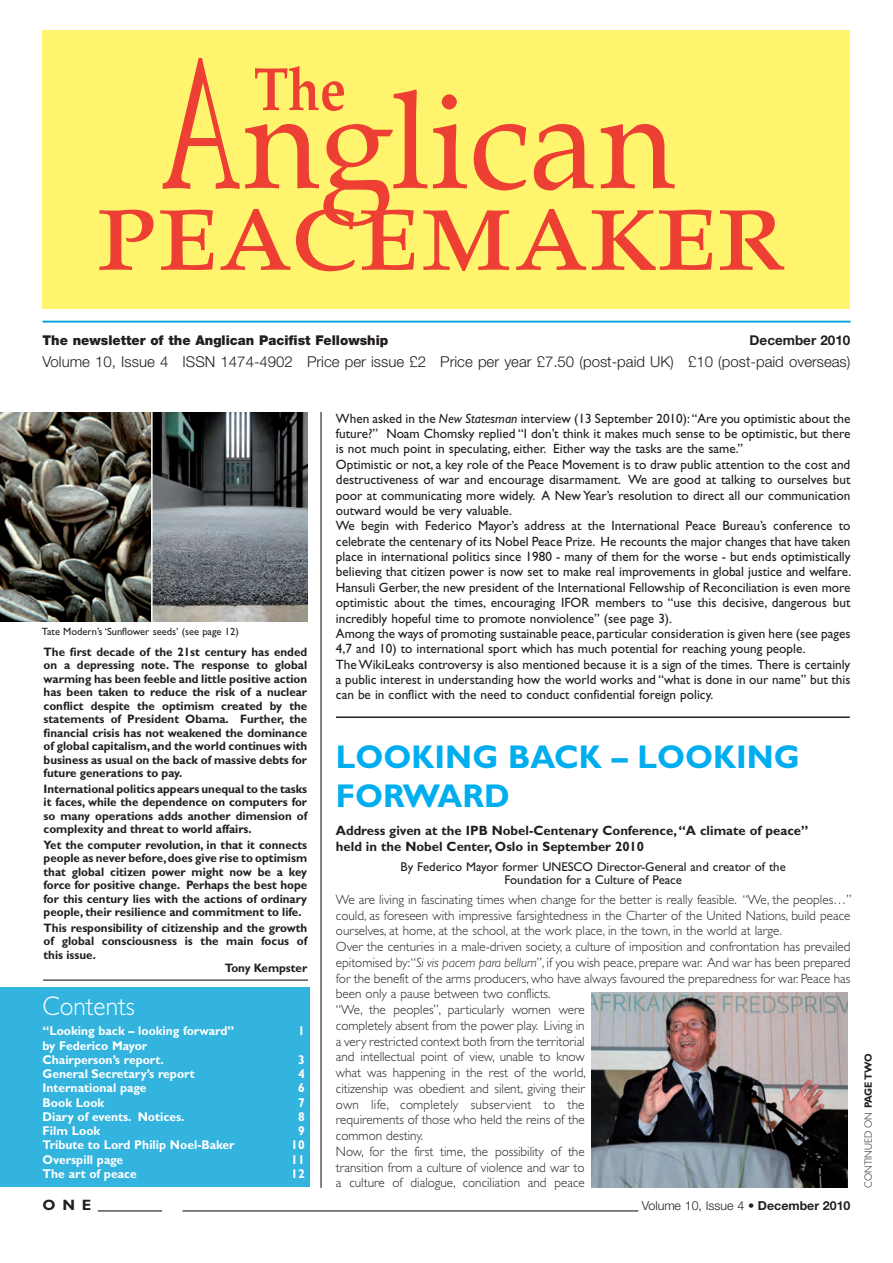
<style>
.page{position:relative;width:893px;height:1263px;background:#fff}
.page>*{position:absolute;margin:0;border:0;box-sizing:border-box;transform-origin:0 0}
.t1{font:700 33px/39px "Gill Sans";color:#00aeef}
.t2{font:300 27px "Gill Sans";color:#fff;scale:.94 1}
.t3{font:300 15px "Helvetica Neue";color:#231f20}
.t4{font:700 15px "Gill Sans";color:#231f20}
.t5{font:13.5px/15.5px "Gill Sans";color:#231f20}
.t6{font:300 13.5px/15.8px "Gill Sans";color:#231f20}
.t7{font:700 13.5px/15.8px "Gill Sans";color:#231f20}
.t8{font:900 13.5px "Helvetica Neue";color:#231f20}
.t9{font:700 13.5px "Helvetica Neue";color:#231f20}
.t10{font:700 12.75px/14.2px "Gill Sans";color:#fff;scale:.95 1}
.t11{font:12.75px/12.8px "Gill Sans";color:#231f20;text-align:center}
.t12{font:300 12.3px "Helvetica Neue";color:#231f20}
.t13{font:700 12.15px/13.5px "Gill Sans";color:#231f20;text-align:justify;scale:.95 1}
.t14{font:10.5px "Gill Sans";color:#231f20}
.t15{font:300 10.5px "Gill Sans";color:#231f20;scale:.94 1}
.s1{font-style:italic}
.s2{font-weight:700}
</style>
<div class="page">
<div style="left:0;top:988px;width:310px;height:199px;background:#32b4de"></div>
<hr style="left:43px;top:321px;width:807px;height:2px;background:#00a2d5">
<hr style="left:98px;top:1210px;width:64px;height:1px;background:#231f20">
<hr style="left:183px;top:1210px;width:455px;height:1px;background:#231f20">
<hr style="left:320px;top:412px;width:2px;height:776px;background:#231f20">
<hr style="left:43px;top:979px;width:265px;height:2px;background:#231f20">
<div style="left:43px;top:31px;width:807px;height:278px;background:#fff46d"></div>
<svg style="left:99px;top:210px;width:55px;height:60px"></svg>
<svg style="left:720px;top:210px;width:64px;height:60px"></svg>
<svg style="left:160px;top:58px;width:552px;height:213px"></svg>
<hr style="left:336px;top:716px;width:514px;height:2px;background:#231f20">
<img style="left:591px;top:993px;width:257px;height:194px">
<img style="left:0;top:412px;width:308px;height:210px">
<hr style="left:151px;top:404px;width:2px;height:219px;background:#fff">
<p class="t8" style="left:43px;top:332px;width:347px">The newsletter of the Anglican Pacifist Fellowship</p>
<p class="t9" style="left:750px;top:331px;width:102px">December 2010</p>
<p class="t3" style="left:43px;top:352px;width:809px">Volume 10, Issue 4 ISSN 1474-4902 Price per issue £2 Price per year £7.50 (post-paid UK) £10 (post-paid overseas)</p>
<p class="t14" style="left:42px;top:625px;width:198px">Tate Modern’s ‘Sunflower seeds’ (see page 12)</p>
<p class="t13" style="left:44px;top:645px;width:279px">The first decade of the 21st century has ended on a depressing note. The response to global warming has been feeble and little positive action has been taken to reduce the risk of a nuclear conflict despite the optimism created by the statements of President Obama. Further, the financial crisis has not weakened the dominance of global capitalism, and the world continues with business as usual on the back of massive debts for future generations to pay.</p>
<p class="t13" style="left:44px;top:782px;width:279px">International politics appears unequal to the tasks it faces, while the dependence on computers for so many operations adds another dimension of complexity and threat to world affairs.</p>
<p class="t13" style="left:44px;top:838px;width:279px">Yet the computer revolution, in that it connects people as never before, does give rise to optimism that global citizen power might now be a key force for positive change. Perhaps the best hope for this century lies with the actions of ordinary people, their resilience and commitment to life.</p>
<p class="t13" style="left:44px;top:921px;width:279px">This responsibility of citizenship and the growth</p>
<p class="t13" style="left:44px;top:934px;width:279px">of global consciousness is the main focus of</p>
<p class="t13" style="left:44px;top:948px;width:57px">this issue.</p>
<p class="t13" style="left:225px;top:961px;width:88px">Tony Kempster</p>
<h2 class="t2" style="left:43px;top:990px;width:100px">Contents</h2>
<p class="t10" style="left:43px;top:1024px;width:203px">“Looking back – looking forward”</p>
<p class="t10" style="left:298px;top:1024px;width:9px">1</p>
<p class="t10" style="left:43px;top:1038px;width:129px">by Federico Mayor<br>Chairperson’s report.</p>
<p class="t10" style="left:298px;top:1052px;width:9px">3</p>
<p class="t10" style="left:43px;top:1066px;width:162px">General Secretary’s report</p>
<p class="t10" style="left:298px;top:1066px;width:9px">4</p>
<p class="t10" style="left:43px;top:1081px;width:111px">International page</p>
<p class="t10" style="left:298px;top:1081px;width:9px">6</p>
<p class="t10" style="left:43px;top:1095px;width:67px">Book Look</p>
<p class="t10" style="left:298px;top:1095px;width:9px">7</p>
<p class="t10" style="left:43px;top:1109px;width:151px">Diary of events. Notices.</p>
<p class="t10" style="left:298px;top:1109px;width:9px">8</p>
<p class="t10" style="left:43px;top:1123px;width:62px">Film Look</p>
<p class="t10" style="left:298px;top:1123px;width:9px">9</p>
<p class="t10" style="left:43px;top:1138px;width:204px">Tribute to Lord Philip Noel-Baker</p>
<p class="t10" style="left:291px;top:1138px;width:16px">10</p>
<p class="t10" style="left:43px;top:1152px;width:87px">Overspill page</p>
<p class="t10" style="left:291px;top:1152px;width:16px">11</p>
<p class="t10" style="left:43px;top:1166px;width:101px">The art of peace</p>
<p class="t10" style="left:291px;top:1166px;width:16px">12</p>
<p class="t5" style="left:336px;top:410px;width:517px">When asked in the <span class="s1">New Statesman</span> interview (13 September 2010): “Are you optimistic about the future?” Noam Chomsky replied “I don’t think it makes much sense to be optimistic, but there is not much point in speculating, either. Either way the tasks are the same.”<br>Optimistic or not, a key role of the Peace Movement is to draw public attention to the cost and destructiveness of war and encourage disarmament. We are good at talking to ourselves but poor at communicating more widely. A New Year’s resolution to direct all our communication outward would be very valuable.<br>We begin with Federico Mayor’s address at the International Peace Bureau’s conference to celebrate the centenary of its Nobel Peace Prize. He recounts the major changes that have taken place in international politics since 1980 - many of them for the worse - but ends optimistically believing that citizen power is now set to make real improvements in global justice and welfare.<br>Hansuli Gerber, the new president of the International Fellowship of Reconciliation is even more optimistic about the times, encouraging IFOR members to “use this decisive, dangerous but incredibly hopeful time to promote nonviolence” (see page 3).<br>Among the ways of promoting sustainable peace, particular consideration is given here (see pages 4,7 and 10) to international sport which has much potential for reaching young people.<br>The WikiLeaks controversy is also mentioned because it is a sign of the times. There is certainly a public interest in understanding how the world works and “what is done in our name” but this can be in conflict with the need to conduct confidential foreign policy.</p>
<h1 class="t1" style="left:336px;top:737px;width:465px">LOOKING BACK – LOOKING<br>FORWARD</h1>
<p class="t7" style="left:336px;top:822px;width:474px">Address given at the IPB Nobel-Centenary Conference, “A climate of peace” held in the Nobel Center, Oslo in September 2010</p>
<p class="t11" style="left:401px;top:860px;width:387px">By Federico Mayor former UNESCO Director-General and creator of the<br>Foundation for a Culture of Peace</p>
<p class="t6" style="left:336px;top:891px;width:517px">We are living in fascinating times when change for the better is really feasible. “We, the peoples…” could, as foreseen with impressive farsightedness in the Charter of the United Nations, build peace ourselves, at home, at the school, at the work place, in the town, in the world at large.<br>Over the centuries in a male-driven society, a culture of imposition and confrontation has prevailed epitomised by: “<span class="s1">Si vis pacem para bellum</span>”, if you wish peace, prepare war. And war has been prepared for the benefit of the arms producers, who have always favoured the preparedness for war. Peace has been only a pause between two conflicts.<br>“We, the peoples”, particularly women were<br>completely absent from the power play. Living in<br>a very restricted context both from the territorial<br>and intellectual point of view, unable to know<br>what was happening in the rest of the world,<br>citizenship was obedient and silent, giving their<br>own life, completely subservient to the<br>requirements of those who held the reins of the<br>common destiny.<br>Now, for the first time, the possibility of the<br>transition from a culture of violence and war to<br>a culture of dialogue, conciliation and peace</p>
<p class="t4" style="left:43px;top:1196px;width:50px">one</p>
<p class="t12" style="left:642px;top:1198px;width:210px">Volume 10, Issue 4 • <span class="s2">December 2010</span></p>
<p class="t15" style="left:862px;top:1188px;width:145px;rotate:-90deg">continued on <span class="s2">page two</span></p>
</div>
